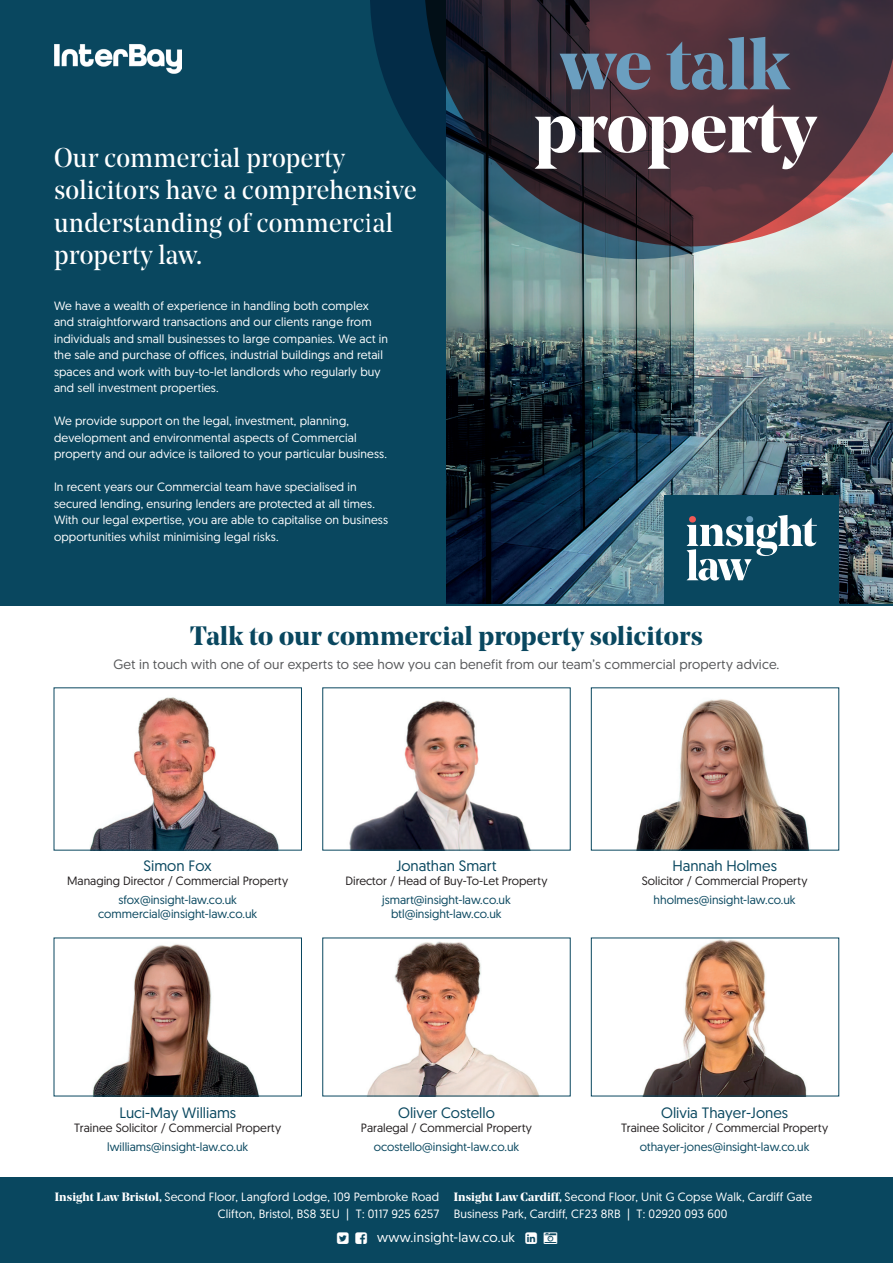
<style>
.page{position:relative;width:893px;height:1263px;background:#fff}
.page>*{position:absolute;margin:0;border:0;box-sizing:border-box;transform-origin:0 0}
.t1{font:27px/32.4px "Noe Display";letter-spacing:.01em;color:#fff}
.t2{font:700 26.4px "Noe Display";letter-spacing:.01em;color:#09475f}
.t3{font:15px "Geomanist";color:#09475f}
.t4{font:13.5px "Geomanist";letter-spacing:.01em;color:#57585a}
.t5{font:13.5px "Geomanist";letter-spacing:.02em;color:#fff}
.t6{font:12px/16.5px "Geomanist";letter-spacing:.01em;color:#fff}
.t7{font:12px/14.4px "Geomanist";color:#09475f;text-align:center}
.t8{font:12px "Geomanist";color:#231f20}
.s1{font-family:"Noe Display";font-weight:700}
</style>
<div class="page">
<div style="left:0;top:0;width:893px;height:605px;background:#09475f"></div>
<img style="left:643px;top:940px;width:164px;height:154px">
<div style="left:591px;top:938px;width:248px;height:158px;border:1px solid #09475f"></div>
<img style="left:367px;top:941px;width:172px;height:153px">
<img style="left:92px;top:944px;width:167px;height:150px">
<div style="left:54px;top:938px;width:248px;height:158px;border:1px solid #09475f"></div>
<img style="left:636px;top:699px;width:174px;height:149px">
<div style="left:591px;top:688px;width:248px;height:162px;border:1px solid #09475f"></div>
<img style="left:349px;top:700px;width:181px;height:148px">
<img style="left:90px;top:697px;width:189px;height:151px">
<div style="left:54px;top:688px;width:248px;height:162px;border:1px solid #09475f"></div>
<img style="left:446px;top:259px;width:447px;height:345px">
<svg style="left:370px;top:0;width:523px;height:259px"></svg>
<svg style="left:424px;top:0;width:469px;height:246px;background:#4a414b"></svg>
<svg style="left:560px;top:53px;width:90px;height:37px;background:#5b677c"></svg>
<svg style="left:666px;top:37px;width:125px;height:53px;background:#5b6175"></svg>
<svg style="left:535px;top:105px;width:282px;height:64px;background:#817279"></svg>
<div style="left:0;top:1178px;width:893px;height:85px;background:#09475f"></div>
<div style="left:664px;top:495px;width:175px;height:110px;background:#09475f"></div>
<svg style="left:687px;top:515px;width:130px;height:66px"></svg>
<img style="left:55px;top:44px;width:127px;height:30px">
<h1 class="t1" style="left:54px;top:141px;width:364px">Our commercial property solicitors have a comprehensive understanding of commercial property law.</h1>
<p class="t6" style="left:54px;top:297px;width:336px">We have a wealth of experience in handling both complex and straightforward transactions and our clients range from individuals and small businesses to large companies. We act in the sale and purchase of offices, industrial buildings and retail spaces and work with buy-to-let landlords who regularly buy and sell investment properties.</p>
<p class="t6" style="left:54px;top:412px;width:334px">We provide support on the legal, investment, planning, development and environmental aspects of Commercial property and our advice is tailored to your particular business.</p>
<p class="t6" style="left:54px;top:478px;width:336px">In recent years our Commercial team have specialised in secured lending, ensuring lenders are protected at all times.<br>With our legal expertise, you are able to capitalise on business opportunities whilst minimising legal risks.</p>
<h2 class="t2" style="left:190px;top:619px;width:514px">Talk to our commercial property solicitors</h2>
<p class="t4" style="left:114px;top:656px;width:667px">Get in touch with one of our experts to see how you can benefit from our team’s commercial property advice.</p>
<p class="t3" style="left:144px;top:856px;width:70px">Simon Fox</p>
<p class="t8" style="left:67px;top:873px;width:223px">Managing Director / Commercial Property</p>
<p class="t7" style="left:98px;top:892px;width:161px">sfox@insight-law.co.uk commercial@insight-law.co.uk</p>
<p class="t3" style="left:396px;top:856px;width:102px">Jonathan Smart</p>
<p class="t8" style="left:345px;top:873px;width:203px">Director / Head of Buy-To-Let Property</p>
<p class="t7" style="left:382px;top:892px;width:130px">jsmart@insight-law.co.uk btl@insight-law.co.uk</p>
<p class="t3" style="left:672px;top:856px;width:106px">Hannah Holmes</p>
<p class="t8" style="left:642px;top:873px;width:167px">Solicitor / Commercial Property</p>
<p class="t7" style="left:654px;top:892px;width:144px">hholmes@insight-law.co.uk</p>
<p class="t3" style="left:119px;top:1103px;width:118px">Luci-May Williams</p>
<p class="t8" style="left:74px;top:1120px;width:209px">Trainee Solicitor / Commercial Property</p>
<p class="t7" style="left:107px;top:1139px;width:143px">lwilliams@insight-law.co.uk</p>
<p class="t3" style="left:398px;top:1103px;width:98px">Oliver Costello</p>
<p class="t8" style="left:361px;top:1120px;width:173px">Paralegal / Commercial Property</p>
<p class="t7" style="left:374px;top:1139px;width:147px">ocostello@insight-law.co.uk</p>
<p class="t3" style="left:661px;top:1103px;width:128px">Olivia Thayer-Jones</p>
<p class="t8" style="left:621px;top:1120px;width:209px">Trainee Solicitor / Commercial Property</p>
<p class="t7" style="left:640px;top:1139px;width:171px">othayer-jones@insight-law.co.uk</p>
<p class="t6" style="left:55px;top:1188px;width:386px;text-align:right"><span class="s1">Insight Law Bristol,</span> Second Floor, Langford Lodge, 109 Pembroke Road<br>Clifton, Bristol, BS8 3EU | T: 0117 925 6257</p>
<p class="t5" style="left:377px;top:1229px;width:139px">www.insight-law.co.uk</p>
<p class="t6" style="left:454px;top:1188px;width:360px"><span class="s1">Insight Law Cardiff,</span> Second Floor, Unit G Copse Walk, Cardiff Gate<br>Business Park, Cardiff, CF23 8RB | T: 02920 093 600</p>
</div>
